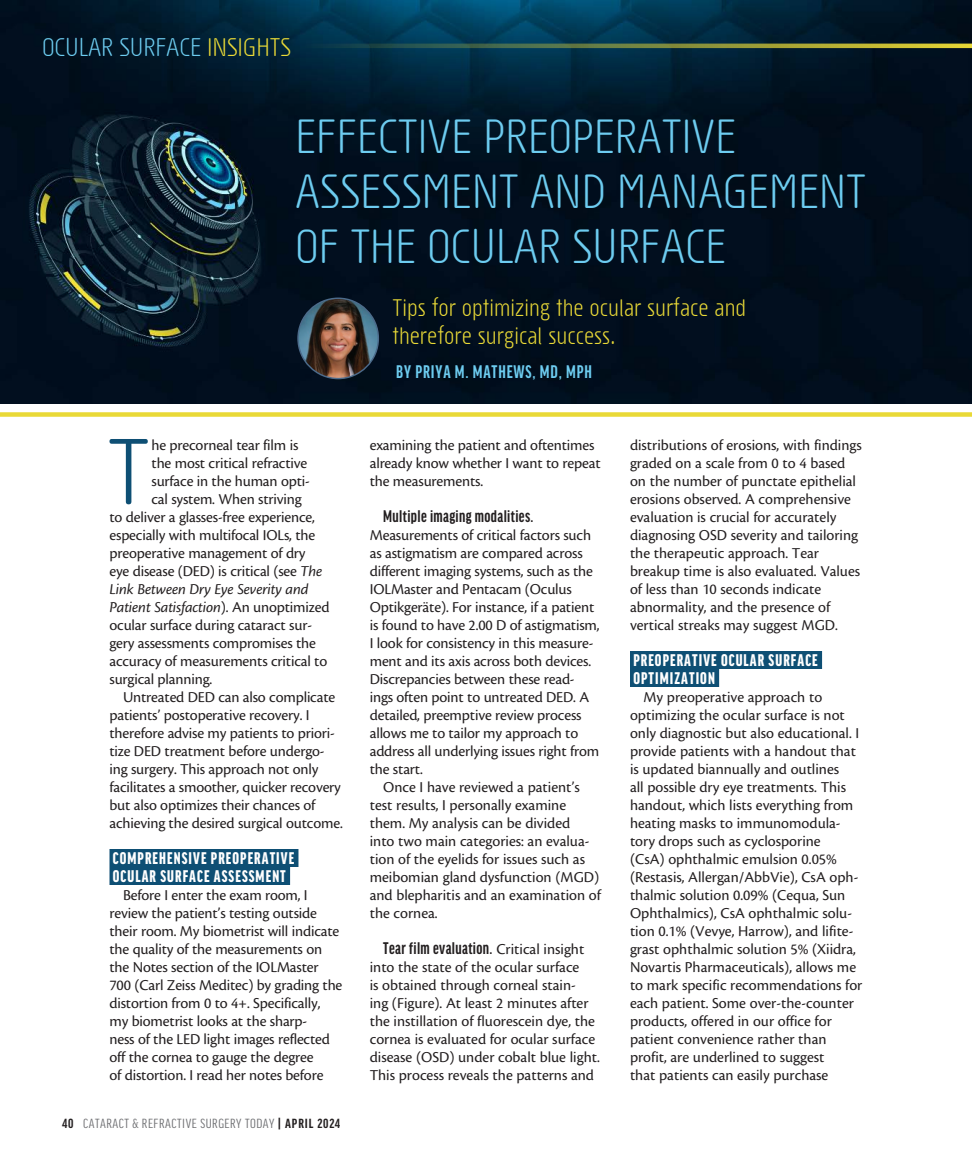
<style>
.page{position:relative;width:972px;height:1161px;background:#fff}
.page>*{position:absolute;margin:0;border:0;box-sizing:border-box;transform-origin:0 0}
.body_first{font:90.3px "Sys TT";color:#0e4f74}
.body{font:46.65px/54.8px "Sys TT";letter-spacing:-.01em;color:#6dccf0;scale:.9 1}
.body-2{font:24.75px "Sys TT";letter-spacing:-.01em;color:#6dccf0;scale:.9 1}
.body-3{font:23.25px/27.8px "Sys TT";color:#e9d937;scale:.9 1}
.deck{font:700 extra-condensed 19.5px "Good Headline Pro";letter-spacing:.045em;color:#6dccf0}
.subhead{font:900 extra-condensed 18px/18px "Good Headline Pro";letter-spacing:.06em;color:#fff}
.body-4{font:700 extra-condensed 18px "Good Headline Pro";letter-spacing:.02em;color:#231f20}
.body-5{font:15.75px/18px "Cronos Pro";color:#231f20}
.body_first-2{font:15.75px "Cronos Pro";letter-spacing:-.01em;color:#231f20}
.body_first-3{font:italic 15.75px "Cronos Pro";letter-spacing:-.01em;color:#231f20}
.t1{font:extra-condensed 14.1px "Good Headline Pro";letter-spacing:.035em;color:#6c6d70;scale:1.11 1}
.s1{color:#e9d937}
.s2{font-style:italic}
.s3{font-style:normal}
.s4{font-weight:700;color:#231f20}
.s5{font-family:"Cronos Pro";font-weight:400;font-stretch:normal;font-size:15.75px}
</style>
<div class="page">
<img style="left:0;top:0;width:972px;height:403px">
<div style="left:110px;top:849px;width:188px;height:18px;background:#0e4f74"></div>
<div style="left:110px;top:867px;width:180px;height:18px;background:#0e4f74"></div>
<div style="left:630px;top:651px;width:192px;height:18px;background:#0e4f74"></div>
<div style="left:630px;top:669px;width:89px;height:18px;background:#0e4f74"></div>
<svg style="left:297px;top:44px;width:675px;height:4px;background:#738440"></svg>
<div style="left:0;top:412px;width:972px;height:5px;background:#e9d937"></div>
<img style="left:298px;top:298px;width:80px;height:81px;border-radius:40px">
<div style="left:297px;top:298px;width:82px;height:81px;border:1px solid #4c6b8b;border-radius:50%"></div>
<p class="body-2" style="left:42px;top:31px;width:278px">OCULAR SURFACE <span class="s1">INSIGHTS</span></p>
<p class="body" style="left:295px;top:107px;width:636px">EFFECTIVE PREOPERATIVE<br>ASSESSMENT AND MANAGEMENT<br>OF THE OCULAR SURFACE</p>
<p class="body_first" style="left:107px;top:412px;width:45px">T</p>
<p class="body_first-2" style="left:152px;top:436px;width:148px">he precorneal tear film is</p>
<p class="body_first-2" style="left:152px;top:454px;width:157px">the most critical refractive</p>
<p class="body_first-2" style="left:152px;top:472px;width:160px">surface in the human opti-</p>
<p class="body_first-2" style="left:152px;top:490px;width:152px">cal system. When striving</p>
<p class="body_first-2" style="left:110px;top:508px;width:207px">to deliver a glasses-free experience,</p>
<p class="body_first-2" style="left:110px;top:526px;width:207px">especially with multifocal IOLs, the</p>
<p class="body_first-2" style="left:110px;top:544px;width:198px">preoperative management of dry</p>
<p class="body_first-2" style="left:110px;top:562px;width:214px">eye disease (DED) is critical (see <span class="s2">The</span></p>
<p class="body_first-3" style="left:110px;top:580px;width:201px">Link Between Dry Eye Severity and</p>
<p class="body_first-3" style="left:110px;top:598px;width:221px">Patient Satisfaction<span class="s3">). An unoptimized</span></p>
<p class="body_first-2" style="left:110px;top:616px;width:204px">ocular surface during cataract sur-</p>
<p class="body_first-2" style="left:110px;top:634px;width:208px">gery assessments compromises the</p>
<p class="body_first-2" style="left:110px;top:652px;width:219px">accuracy of measurements critical to</p>
<p class="body_first-2" style="left:110px;top:670px;width:104px">surgical planning.</p>
<p class="body-5" style="left:110px;top:688px;width:235px;text-indent:14px">Untreated DED can also complicate patients’ postoperative recovery. I therefore advise my patients to priori&shy;tize DED treatment before undergo&shy;ing surgery. This approach not only facilitates a smoother, quicker recovery but also optimizes their chances of achieving the desired surgical outcome.</p>
<p class="subhead" style="left:113px;top:849px;width:183px">COMPREHENSIVE PREOPERATIVE<br>OCULAR SURFACE ASSESSMENT</p>
<p class="body-5" style="left:110px;top:886px;width:234px;text-indent:14px">Before I enter the exam room, I review the patient’s testing outside their room. My biometrist will indicate the quality of the measurements on the Notes section of the IOLMaster 700 (Carl Zeiss Meditec) by grading the distortion from 0 to 4+. Specifically, my biometrist looks at the sharp-<br>ness of the LED light images reflected off the cornea to gauge the degree<br>of distortion. I read her notes before</p>
<p class="t1" style="left:62px;top:1117px;width:252px"><span class="s4">40</span> CATARACT &amp; REFRACTIVE SURGERY TODAY <span class="s4">| APRIL 2024</span></p>
<p class="body-3" style="left:393px;top:293px;width:394px">Tips for optimizing the ocular surface and therefore surgical success.</p>
<p class="deck" style="left:396px;top:362px;width:197px">BY PRIYA M. MATHEWS, MD, MPH</p>
<p class="body-5" style="left:370px;top:436px;width:232px">examining the patient and oftentimes already know whether I want to repeat the measurements.</p>
<p class="body-4" style="left:383px;top:507px;width:152px">Multiple imaging modalities.</p>
<p class="body-5" style="left:370px;top:526px;width:231px">Measurements of critical factors such as astigmatism are compared across different imaging systems, such as the IOLMaster and Pentacam (Oculus Optikgeräte). For instance, if a patient is found to have 2.00 D of astigmatism, I look for consistency in this measure&shy;ment and its axis across both devices.<br>Discrepancies between these read&shy;ings often point to untreated DED. A detailed, preemptive review process allows me to tailor my approach to address all underlying issues right from the start.</p>
<p class="body-5" style="left:370px;top:778px;width:233px;text-indent:14px">Once I have reviewed a patient’s test results, I personally examine them. My analysis can be divided<br>into two main categories: an evalua&shy;tion of the eyelids for issues such as meibomian gland dysfunction (MGD) and blepharitis and an examination of the cornea.</p>
<p class="body-4" style="left:383px;top:939px;width:203px">Tear film evaluation. <span class="s5">Critical insight</span></p>
<p class="body-5" style="left:370px;top:958px;width:232px">into the state of the ocular surface<br>is obtained through corneal stain-<br>ing (Figure). At least 2 minutes after the instillation of fluorescein dye, the cornea is evaluated for ocular surface disease (OSD) under cobalt blue light.<br>This process reveals the patterns and</p>
<p class="body-5" style="left:630px;top:436px;width:233px">distributions of erosions, with findings graded on a scale from 0 to 4 based on the number of punctate epithelial erosions observed. A comprehensive evaluation is crucial for accurately diagnosing OSD severity and tailoring the therapeutic approach. Tear breakup time is also evaluated. Values of less than 10 seconds indicate abnormality, and the presence of vertical streaks may suggest MGD.</p>
<p class="subhead" style="left:633px;top:651px;width:186px">PREOPERATIVE OCULAR SURFACE<br>OPTIMIZATION</p>
<p class="body-5" style="left:630px;top:688px;width:234px;text-indent:14px">My preoperative approach to optimizing the ocular surface is not only diagnostic but also educational. I provide patients with a handout that is updated biannually and outlines<br>all possible dry eye treatments. This handout, which lists everything from heating masks to immunomodula&shy;tory drops such as cyclosporine<br>(CsA) ophthalmic emulsion 0.05% (Restasis, Allergan/AbbVie), CsA oph&shy;thalmic solution 0.09% (Cequa, Sun Ophthalmics), CsA ophthalmic solu&shy;tion 0.1% (Vevye, Harrow), and lifite&shy;grast ophthalmic solution 5% (Xiidra, Novartis Pharmaceuticals), allows me to mark specific recommendations for each patient. Some over-the-counter products, offered in our office for patient convenience rather than profit, are underlined to suggest<br>that patients can easily purchase</p>
</div>
